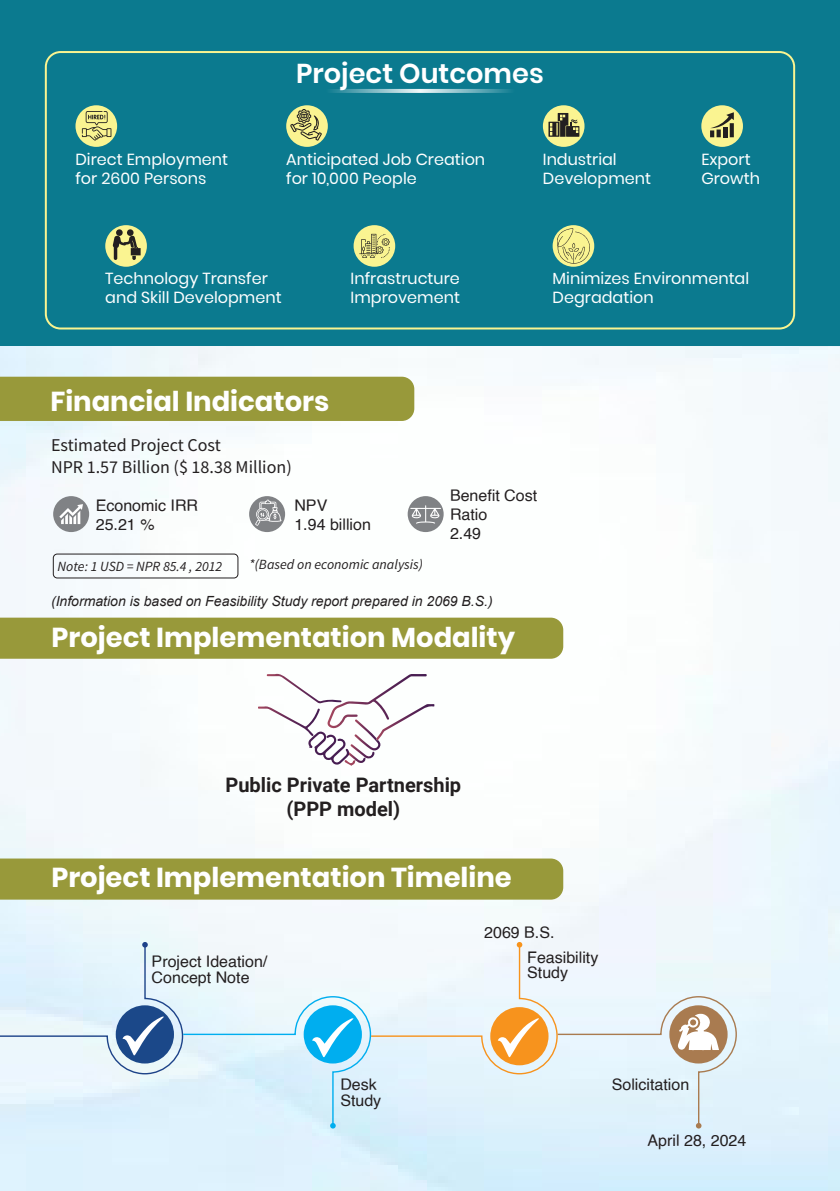
<style>
.page{position:relative;width:840px;height:1191px;background:#fff}
.page>*{position:absolute;margin:0;border:0;box-sizing:border-box;transform-origin:0 0}
.t1{font:700 27.4px "Poppins";color:#fff}
.t2{font:600 27.2px "Poppins";color:#fff}
.t3{font:700 20px "Roboto";color:#231f20}
.t4{font:18px "Source Sans Pro";color:#231f20}
.t5{font:16px/19.2px "Poppins";color:#fff}
.t6{font:16px/15.2px "Helvetica";color:#231f20}
.t7{font:italic 14px "Arial";color:#231f20}
.t8{font:italic 14px "Source Sans Pro";color:#231f20}
</style>
<div class="page">
<img style="left:0;top:346px;width:839px;height:845px">
<div style="left:0;top:377px;width:414px;height:44px;background:#98993a"></div>
<div style="left:53px;top:553px;width:185px;height:25px;border:1px solid #231f20;border-radius:4px"></div>
<div style="left:0;top:617px;width:563px;height:41px;background:#98993a"></div>
<svg style="left:258px;top:674px;width:176px;height:92px"></svg>
<div style="left:0;top:858px;width:563px;height:41px;background:#98993a"></div>
<svg style="left:0;top:942px;width:737px;height:186px"></svg>
<div style="left:53px;top:496px;width:36px;height:36px;background:#808285;border-radius:50%"></div>
<svg style="left:59px;top:504px;width:24px;height:20px"></svg>
<div style="left:249px;top:496px;width:36px;height:36px;background:#808285;border-radius:50%"></div>
<svg style="left:255px;top:499px;width:26px;height:27px"></svg>
<div style="left:407px;top:496px;width:36px;height:36px;background:#808285;border-radius:50%"></div>
<svg style="left:410px;top:505px;width:31px;height:19px"></svg>
<div style="left:0;top:0;width:839px;height:346px;background:#0b7a8f"></div>
<div style="left:45px;top:51px;width:749px;height:278px;border:2px solid #faf491;border-radius:15px"></div>
<svg style="left:330px;top:89px;width:90px;height:4px"></svg>
<svg style="left:420px;top:89px;width:91px;height:4px"></svg>
<svg style="left:75px;top:105px;width:42px;height:42px"></svg>
<div style="left:286px;top:105px;width:41px;height:42px;background:#faf491;border-radius:50%"></div>
<div style="left:542px;top:105px;width:42px;height:42px;background:#faf491;border-radius:50%"></div>
<div style="left:701px;top:105px;width:41px;height:42px;background:#faf491;border-radius:50%"></div>
<svg style="left:82px;top:111px;width:29px;height:29px"></svg>
<svg style="left:290px;top:109px;width:32px;height:31px"></svg>
<svg style="left:710px;top:112px;width:23px;height:25px"></svg>
<div style="left:105px;top:225px;width:42px;height:42px;background:#faf491;border-radius:50%"></div>
<svg style="left:552px;top:225px;width:42px;height:42px"></svg>
<svg style="left:556px;top:228px;width:33px;height:36px"></svg>
<div style="left:353px;top:225px;width:42px;height:42px;background:#faf491;border-radius:50%"></div>
<svg style="left:359px;top:234px;width:30px;height:24px"></svg>
<svg style="left:548px;top:113px;width:31px;height:24px"></svg>
<svg style="left:113px;top:229px;width:27px;height:31px"></svg>
<p class="t2" style="left:296px;top:58px;width:249px">Project Outcomes</p>
<p class="t5" style="left:75px;top:149px;width:154px">Direct Employment for 2600 Persons</p>
<p class="t5" style="left:701px;top:149px;width:51px">Export</p>
<p class="t5" style="left:286px;top:149px;width:200px">Anticipated Job Creation for 10,000 People</p>
<p class="t5" style="left:542px;top:149px;width:75px">Industrial</p>
<p class="t5" style="left:542px;top:169px;width:110px">Development</p>
<p class="t5" style="left:701px;top:169px;width:60px">Growth</p>
<p class="t5" style="left:105px;top:268px;width:178px">Technology Transfer and Skill Development</p>
<p class="t5" style="left:350px;top:268px;width:111px">Infrastructure<br>Improvement</p>
<p class="t5" style="left:552px;top:268px;width:198px">Minimizes Environmental<br>Degradation</p>
<p class="t1" style="left:50px;top:385px;width:280px">Financial Indicators</p>
<p class="t4" style="left:51px;top:433px;width:171px">Estimated Project Cost</p>
<p class="t4" style="left:51px;top:455px;width:242px">NPR 1.57 Billion ($ 18.38 Million)</p>
<p class="t6" style="left:96px;top:498px;width:104px">Economic IRR</p>
<p class="t6" style="left:96px;top:517px;width:60px">25.21 %</p>
<p class="t6" style="left:294px;top:498px;width:34px">NPV</p>
<p class="t6" style="left:294px;top:517px;width:78px">1.94 billion</p>
<p class="t8" style="left:58px;top:557px;width:166px">Note: 1 USD = NPR 85.4 , 2012</p>
<p class="t8" style="left:249px;top:556px;width:175px">*(Based on economic analysis)</p>
<p class="t6" style="left:449px;top:486px;width:89px;line-height:19.2px">Benefit Cost<br>Ratio</p>
<p class="t6" style="left:449px;top:526px;width:33px">2.49</p>
<p class="t7" style="left:51px;top:591px;width:443px">(Information is based on Feasibility Study report prepared in 2069 B.S.)</p>
<p class="t1" style="left:52px;top:622px;width:465px">Project Implementation Modality</p>
<p class="t3" style="left:225px;top:771px;width:237px">Public Private Partnership</p>
<p class="t3" style="left:286px;top:795px;width:115px">(PPP model)</p>
<p class="t1" style="left:51px;top:862px;width:461px">Project Implementation Timeline</p>
<p class="t6" style="left:484px;top:925px;width:72px">2069 B.S.</p>
<p class="t6" style="left:151px;top:954px;width:117px">Project Ideation/<br>Concept Note</p>
<p class="t6" style="left:527px;top:950px;width:73px">Feasibility<br>Study</p>
<p class="t6" style="left:340px;top:1077px;width:38px">Desk</p>
<p class="t6" style="left:611px;top:1077px;width:79px">Solicitation</p>
<p class="t6" style="left:340px;top:1093px;width:42px">Study</p>
<p class="t6" style="left:647px;top:1133px;width:100px">April 28, 2024</p>
</div>
